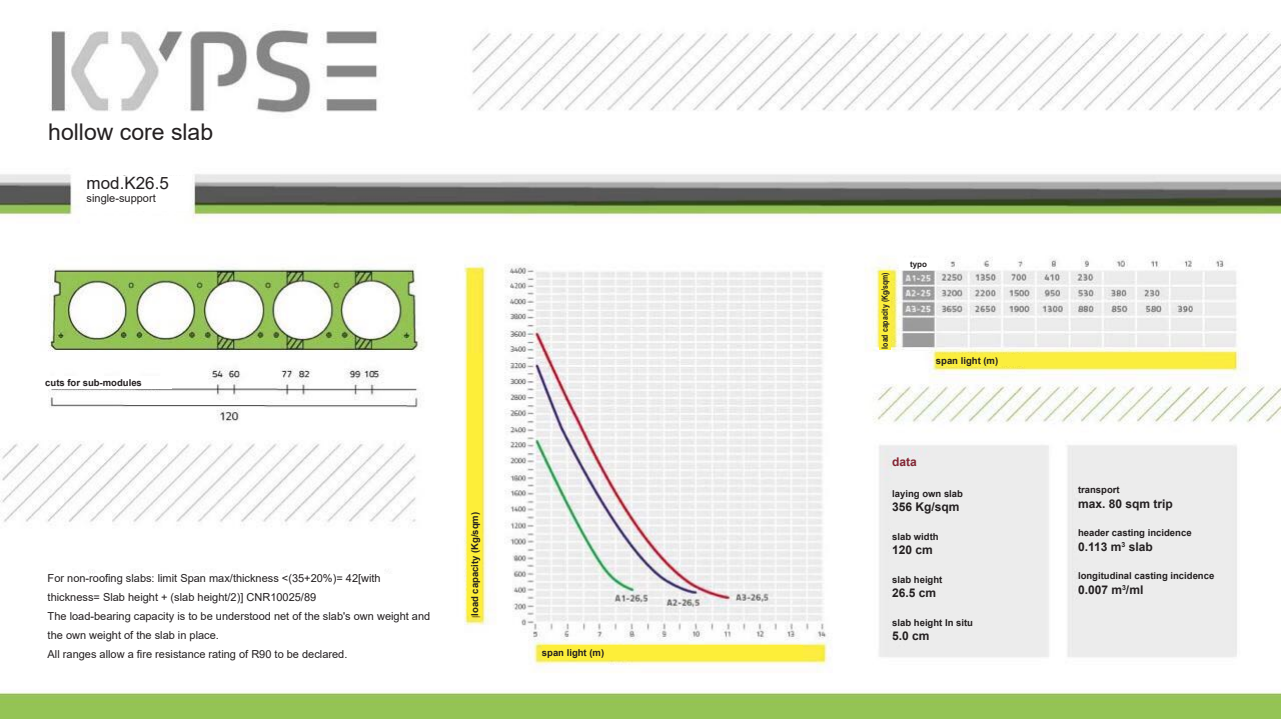
<style>
.page{position:relative;width:1281px;height:719px;background:#fff}
.page>*{position:absolute;margin:0;border:0;box-sizing:border-box;transform-origin:0 0}
.t1{font:23px "Arial";color:#231f20}
.t2{font:17px "Arial";color:#231f20}
.t3{font:700 12px "Arial";color:#231f20}
.t4{font:700 12px "Arial";color:#812634}
.t5{font:11px/19px "Arial";color:#231f20}
.t6{font:700 9.5px "Arial";color:#231f20}
.t7{font:700 8.5px "Arial Narrow";color:#231f20}
.t8{font:700 8px "Arial";color:#231f20}
</style>
<div class="page">
<img style="left:0;top:30px;width:1280px;height:689px">
<div style="left:87px;top:176px;width:102px;height:35px;background:#fff"></div>
<div style="left:45px;top:376px;width:126px;height:12px;background:#fff"></div>
<div style="left:48px;top:574px;width:387px;height:105px;background:#fff"></div>
<div style="left:467px;top:353px;width:15px;height:263px;background:#fdee39"></div>
<div style="left:542px;top:645px;width:260px;height:14px;background:#fdee39"></div>
<div style="left:892px;top:457px;width:142px;height:188px;background:#ececec"></div>
<div style="left:1077px;top:485px;width:150px;height:150px;background:#ececec"></div>
<div style="left:935px;top:354px;width:265px;height:12px;background:#fbee3d"></div>
<div style="left:899px;top:258px;width:38px;height:12px;background:#fff"></div>
<div style="left:48px;top:119px;width:430px;height:25px;background:#fff"></div>
<div style="left:878px;top:271px;width:12px;height:79px;background:#fbee3d"></div>
<p class="t1" style="left:48px;top:116px;width:166px">hollow core slab</p>
<p class="t2" style="left:87px;top:171px;width:84px">mod.K26.5</p>
<p class="t5" style="left:87px;top:188px;width:71px">single-support</p>
<p class="t6" style="left:45px;top:376px;width:98px">cuts for sub-modules</p>
<p class="t5" style="left:48px;top:569px;width:334px">For non-roofing slabs: limit Span max/thickness &lt;(35+20%)= 42[with thickness= Slab height + (slab height/2)] CNR10025/89</p>
<p class="t5" style="left:48px;top:607px;width:384px">The load-bearing capacity is to be understood net of the slab's own weight and the own weight of the slab in place.</p>
<p class="t5" style="left:48px;top:645px;width:301px">All ranges allow a fire resistance rating of R90 to be declared.</p>
<p class="t6" style="left:468px;top:616px;width:105px;rotate:-90deg">load capacity (Kg/sqm)</p>
<p class="t6" style="left:542px;top:645px;width:64px">span light (m)</p>
<p class="t7" style="left:878px;top:349px;width:78px;rotate:-90deg">load capacity (Kg/sqm)</p>
<p class="t8" style="left:909px;top:259px;width:18px">typo</p>
<p class="t6" style="left:935px;top:354px;width:64px">span light (m)</p>
<p class="t4" style="left:892px;top:453px;width:26px">data</p>
<p class="t6" style="left:892px;top:487px;width:72px">laying own slab</p>
<p class="t3" style="left:892px;top:499px;width:69px">356 Kg/sqm</p>
<p class="t6" style="left:892px;top:530px;width:48px">slab width</p>
<p class="t3" style="left:892px;top:542px;width:42px">120 cm</p>
<p class="t6" style="left:892px;top:573px;width:52px">slab height</p>
<p class="t3" style="left:892px;top:585px;width:46px">26.5 cm</p>
<p class="t6" style="left:892px;top:616px;width:82px">slab height In situ</p>
<p class="t3" style="left:892px;top:628px;width:39px">5.0 cm</p>
<p class="t6" style="left:1077px;top:483px;width:43px">transport</p>
<p class="t3" style="left:1077px;top:495px;width:96px">max. 80 sqm trip</p>
<p class="t6" style="left:1077px;top:526px;width:115px">header casting incidence</p>
<p class="t3" style="left:1077px;top:538px;width:76px">0.113 m<sup>3</sup> slab</p>
<p class="t6" style="left:1077px;top:569px;width:138px">longitudinal casting incidence</p>
<p class="t3" style="left:1077px;top:581px;width:67px">0.007 m<sup>3</sup>/ml</p>
</div>
